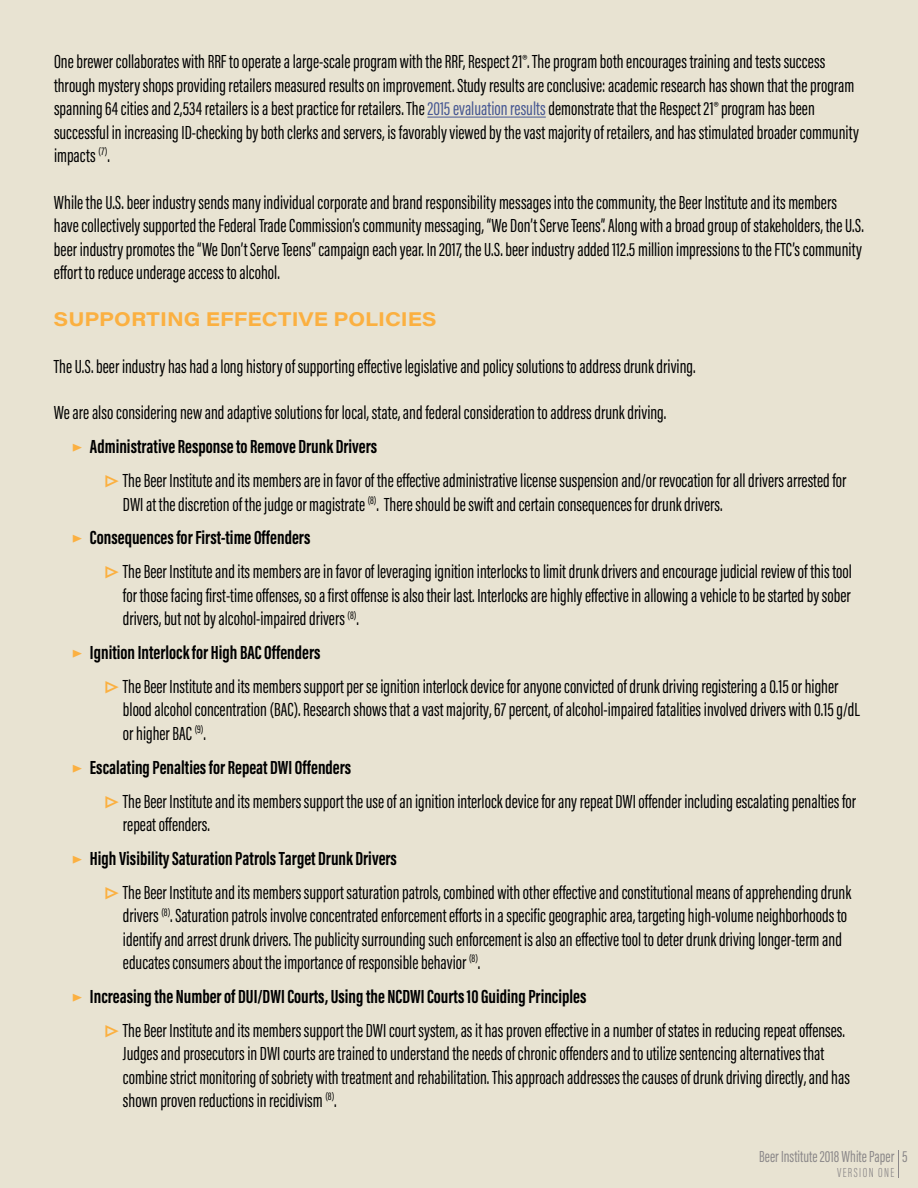
<style>
.page{position:relative;width:918px;height:1188px;background:#e8e3d2}
.page>*{position:absolute;margin:0;border:0;box-sizing:border-box;transform-origin:0 0}
.t1{font:19.5px/23.4px "Acumin Pro Extra Cond";color:#000}
.t2{font:700 19.5px "Acumin Pro Extra Cond";color:#000}
.t3{font:700 19.5px "Acumin Pro Wide";color:#fbb041}
.t4{font:16.5px "Acumin Pro Extra Cond";color:#8b8889}
.t5{font:300 13.5px "Acumin Pro Extra Cond";letter-spacing:.1em;color:#8b8889}
.s1{color:#465792}
.s2{font-weight:700;color:#fbb041}
.s3{font-weight:700}
.s4{font-family:"Acumin Pro Wide";font-weight:700;color:#fbb041}
.s5{color:#fbb041}
</style>
<div class="page">
<hr style="left:427px;top:117px;width:119px;height:1px;background:#465792">
<svg style="left:898px;top:1150px;width:1px;height:28px"></svg>
<p class="t1" style="left:54px;top:50px;width:806px">One brewer collaborates with RRF to operate a large-scale program with the RRF, Respect 21®. The program both encourages training and tests success through mystery shops providing retailers measured results on improvement. Study results are conclusive: academic research has shown that the program spanning 64 cities and 2,534 retailers is a best practice for retailers. The <span class="s1">2015 evaluation results</span> demonstrate that the Respect 21® program has been successful in increasing ID-checking by both clerks and servers, is favorably viewed by the vast majority of retailers, and has stimulated broader community impacts <sup>(7)</sup>.</p>
<p class="t1" style="left:54px;top:190px;width:811px">While the U.S. beer industry sends many individual corporate and brand responsibility messages into the community, the Beer Institute and its members have collectively supported the Federal Trade Commission’s community messaging, “We Don’t Serve Teens”. Along with a broad group of stakeholders, the U.S. beer industry promotes the “We Don’t Serve Teens” campaign each year. In 2017, the U.S. beer industry added 112.5 million impressions to the FTC’s community effort to reduce underage access to alcohol.</p>
<p class="t3" style="left:54px;top:305px;width:384px">SUPPORTING EFFECTIVE POLICIES</p>
<p class="t1" style="left:54px;top:354px;width:643px">The U.S. beer industry has had a long history of supporting effective legislative and policy solutions to address drunk driving.</p>
<p class="t1" style="left:72px;top:396px;width:596px;line-height:33.9px;text-indent:-18px">We are also considering new and adaptive solutions for local, state, and federal consideration to address drunk driving. <span class="s2">▶</span> <span class="s3">Administrative Response to Remove Drunk Drivers</span></p>
<p class="t1" style="left:123px;top:469px;width:725px;text-indent:-18px"><span class="s4">▷</span> The Beer Institute and its members are in favor of the effective administrative license suspension and/or revocation for all drivers arrested for<br>DWI at the discretion of the judge or magistrate <sup>(8)</sup>. There should be swift and certain consequences for drunk drivers.</p>
<p class="t1" style="left:105px;top:521px;width:748px;line-height:33.9px;text-indent:-33px"><span class="s2">▶</span> <span class="s3">Consequences for First-time Offenders<br></span><span class="s4">▷</span> The Beer Institute and its members are in favor of leveraging ignition interlocks to limit drunk drivers and encourage judicial review of this tool</p>
<p class="t1" style="left:123px;top:583px;width:729px">for those facing first-time offenses, so a first offense is also their last. Interlocks are highly effective in allowing a vehicle to be started by sober drivers, but not by alcohol-impaired drivers <sup>(8)</sup>.</p>
<p class="t1" style="left:105px;top:636px;width:735px;line-height:33.9px;text-indent:-33px"><span class="s2">▶</span> <span class="s3">Ignition Interlock for High BAC Offenders<br></span><span class="s4">▷</span> The Beer Institute and its members support per se ignition interlock device for anyone convicted of drunk driving registering a 0.15 or higher</p>
<p class="t1" style="left:123px;top:698px;width:738px">blood alcohol concentration (BAC). Research shows that a vast majority, 67 percent, of alcohol-impaired fatalities involved drivers with 0.15 g/dL or higher BAC <sup>(9)</sup>.</p>
<p class="t1" style="left:105px;top:750px;width:753px;line-height:33.9px;text-indent:-33px"><span class="s2">▶</span> <span class="s3">Escalating Penalties for Repeat DWI Offenders<br></span><span class="s4">▷</span> The Beer Institute and its members support the use of an ignition interlock device for any repeat DWI offender including escalating penalties for</p>
<p class="t1" style="left:123px;top:813px;width:88px">repeat offenders.</p>
<p class="t2" style="left:72px;top:846px;width:327px"><span class="s5">▶</span> High Visibility Saturation Patrols Target Drunk Drivers</p>
<p class="t1" style="left:105px;top:880px;width:748px"><span class="s4">▷</span> The Beer Institute and its members support saturation patrols, combined with other effective and constitutional means of apprehending drunk</p>
<p class="t1" style="left:123px;top:904px;width:726px">drivers <sup>(8)</sup>. Saturation patrols involve concentrated enforcement efforts in a specific geographic area, targeting high-volume neighborhoods to identify and arrest drunk drivers. The publicity surrounding such enforcement is also an effective tool to deter drunk driving longer-term and educates consumers about the importance of responsible behavior <sup>(8)</sup>.</p>
<p class="t1" style="left:105px;top:979px;width:742px;line-height:33.9px;text-indent:-33px"><span class="s2">▶</span> <span class="s3">Increasing the Number of DUI/DWI Courts, Using the NCDWI Courts 10 Guiding Principles<br></span><span class="s4">▷</span> The Beer Institute and its members support the DWI court system, as it has proven effective in a number of states in reducing repeat offenses.</p>
<p class="t1" style="left:123px;top:1042px;width:728px">Judges and prosecutors in DWI courts are trained to understand the needs of chronic offenders and to utilize sentencing alternatives that combine strict monitoring of sobriety with treatment and rehabilitation. This approach addresses the causes of drunk driving directly, and has shown proven reductions in recidivism <sup>(8)</sup>.</p>
<p class="t4" style="left:759px;top:1147px;width:150px">Beer Institute 2018 White Paper 5</p>
<p class="t5" style="left:837px;top:1164px;width:59px">VERSION ONE</p>
</div>
